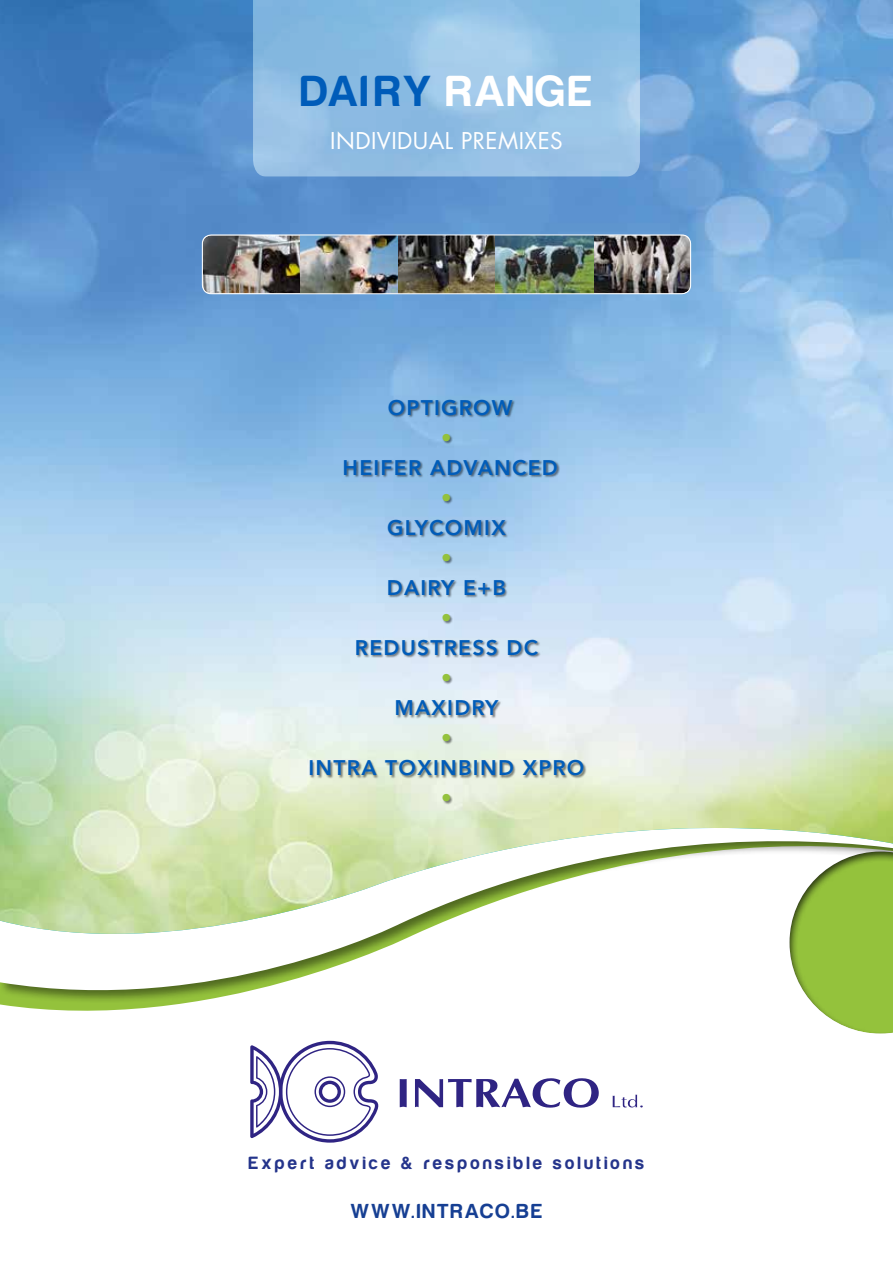
<style>
.page{position:relative;width:893px;height:1263px;background:#fff}
.page>*{position:absolute;margin:0;border:0;box-sizing:border-box;transform-origin:0 0}
.t1{font:700 45px "Harabara";letter-spacing:.05em;color:#005cb9}
.t2{font:22.5px "Futura LT";letter-spacing:.02em;color:#fff}
.t3{font:800 21px "Avenir LT";letter-spacing:.06em;color:#005cb9}
.t4{font:700 21px "Harabara";letter-spacing:.095em;color:#163f93}
.t5{font:800 21px "Avenir LT";color:#94c23c}
.t6{font:700 18.3px "Harabara";letter-spacing:.19em;color:#24348b}
.s1{color:#fff}
</style>
<div class="page">
<svg style="left:0;top:965px;width:339px;height:46px"></svg>
<svg style="left:250px;top:1041px;width:129px;height:101px"></svg>
<svg style="left:400px;top:1079px;width:7px;height:28px"></svg>
<svg style="left:415px;top:1078px;width:184px;height:30px"></svg>
<svg style="left:613px;top:1094px;width:30px;height:13px"></svg>
<div style="left:786px;top:850px;width:107px;height:184px;background:#000;opacity:.75"></div>
<svg style="left:285px;top:935px;width:608px;height:30px"></svg>
<img style="left:0;top:0;width:893px;height:935px">
<svg style="left:253px;top:0;width:387px;height:176px"></svg>
<img style="left:203px;top:235px;width:487px;height:58px">
<div style="left:202px;top:235px;width:489px;height:59px;border:1px solid #fff;border-radius:9px"></div>
<div style="left:310px;top:399px;width:277px;height:405px;background:#000;opacity:.5"></div>
<h1 class="t1" style="left:301px;top:67px;width:292px">DAI RY <span class="s1">RANGE</span></h1>
<p class="t2" style="left:330px;top:127px;width:234px">INDIVIDUAL PREMIXES</p>
<p class="t3" style="left:388px;top:395px;width:126px">OPTIGROW</p>
<p class="t5" style="left:441px;top:425px;width:12px">•</p>
<p class="t3" style="left:343px;top:456px;width:217px">HEIFER ADVANCED</p>
<p class="t5" style="left:441px;top:486px;width:12px">•</p>
<p class="t3" style="left:387px;top:516px;width:120px">GLYCOMIX</p>
<p class="t5" style="left:441px;top:546px;width:12px">•</p>
<p class="t3" style="left:387px;top:576px;width:121px">DAIRY E+B</p>
<p class="t5" style="left:441px;top:606px;width:12px">•</p>
<p class="t3" style="left:355px;top:636px;width:185px">REDUSTRESS DC</p>
<p class="t5" style="left:441px;top:666px;width:12px">•</p>
<p class="t3" style="left:394px;top:696px;width:106px">MAXIDRY</p>
<p class="t5" style="left:441px;top:726px;width:12px">•</p>
<p class="t3" style="left:309px;top:756px;width:277px">INTRA TOXINBIND XPRO</p>
<p class="t5" style="left:441px;top:786px;width:12px">•</p>
<p class="t6" style="left:249px;top:1153px;width:397px">Expert advice &amp; responsible solutions</p>
<p class="t4" style="left:351px;top:1200px;width:193px">WWW.INTRACO.BE</p>
</div>
